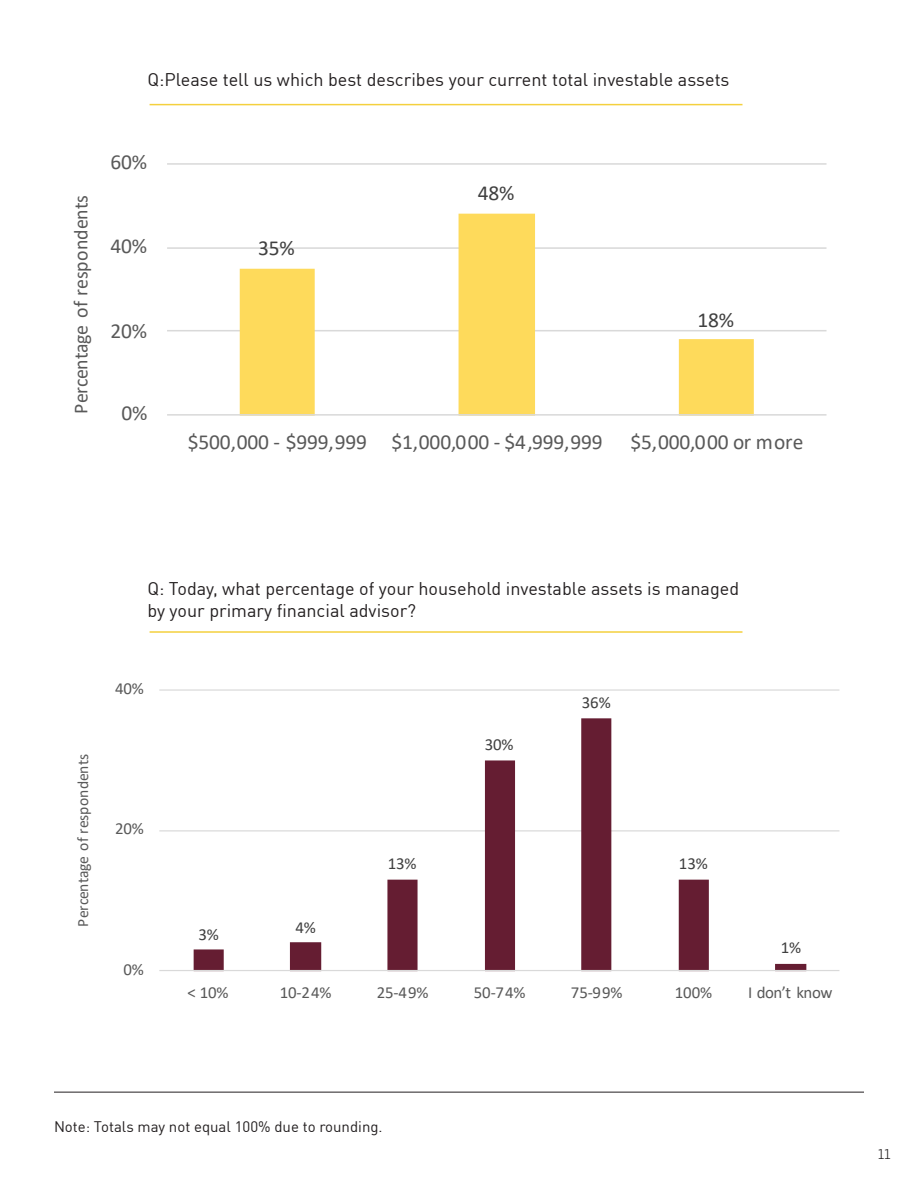
<style>
.page{position:relative;width:918px;height:1188px;background:#fff}
.page>*{position:absolute;margin:0;border:0;box-sizing:border-box;transform-origin:0 0}
.t1{font:21.45px "Calibri";letter-spacing:-.005em;color:#595959}
.t2{font:21.45px "Calibri";color:#404040}
.t3{font:19.95px "Calibri";color:#595959}
.t4{font:18px/21.6px "DINOT";color:#231f20}
.t5{font:16.8px "Calibri";letter-spacing:-.005em;color:#595959}
.t6{font:16.8px "Calibri";letter-spacing:-.005em;color:#404040}
.t7{font:15.6px "Calibri";color:#595959}
.t8{font:15px "DINOT";color:#231f20}
.t9{font:15px "Archer";color:#231f20}
</style>
<div class="page">
<hr style="left:167px;top:330px;width:660px;height:1px;background:#d9d9d9">
<hr style="left:167px;top:247px;width:660px;height:2px;background:#d9d9d9">
<hr style="left:167px;top:163px;width:660px;height:2px;background:#d9d9d9">
<svg style="left:240px;top:214px;width:514px;height:200px"></svg>
<hr style="left:167px;top:414px;width:660px;height:2px;background:#d9d9d9">
<hr style="left:150px;top:104px;width:592px;height:1px;background:#f4d03d">
<hr style="left:159px;top:830px;width:680px;height:1px;background:#d9d9d9">
<hr style="left:159px;top:689px;width:680px;height:2px;background:#d9d9d9">
<svg style="left:194px;top:718px;width:612px;height:252px"></svg>
<hr style="left:159px;top:970px;width:680px;height:1px;background:#d9d9d9">
<hr style="left:150px;top:631px;width:592px;height:2px;background:#f4d03d">
<hr style="left:54px;top:1092px;width:810px;height:1px;background:#231f20">
<p class="t4" style="left:147px;top:67px;width:584px">Q:Please tell us which best describes your current total investable assets</p>
<p class="t3" style="left:67px;top:414px;width:220px;rotate:-90deg">Percentage of respondents</p>
<p class="t1" style="left:111px;top:147px;width:38px">60%</p>
<p class="t1" style="left:111px;top:231px;width:38px">40%</p>
<p class="t1" style="left:111px;top:316px;width:38px">20%</p>
<p class="t1" style="left:121px;top:398px;width:28px">0%</p>
<p class="t2" style="left:258px;top:233px;width:38px">35%</p>
<p class="t2" style="left:478px;top:178px;width:38px">48%</p>
<p class="t2" style="left:698px;top:305px;width:38px">18%</p>
<p class="t1" style="left:188px;top:427px;width:416px">$500,000 - $999,999 $1,000,000 - $4,999,999</p>
<p class="t1" style="left:631px;top:427px;width:174px">$5,000,000 or more</p>
<p class="t4" style="left:147px;top:576px;width:593px">Q: Today, what percentage of your household investable assets is managed by your primary financial advisor?</p>
<p class="t7" style="left:72px;top:927px;width:174px;rotate:-90deg">Percentage of respondents</p>
<p class="t5" style="left:115px;top:677px;width:30px">40%</p>
<p class="t5" style="left:115px;top:817px;width:30px">20%</p>
<p class="t5" style="left:124px;top:958px;width:22px">0%</p>
<p class="t6" style="left:198px;top:923px;width:22px">3%</p>
<p class="t6" style="left:295px;top:915px;width:22px">4%</p>
<p class="t6" style="left:388px;top:852px;width:30px">13%</p>
<p class="t6" style="left:485px;top:732px;width:30px">30%</p>
<p class="t6" style="left:582px;top:690px;width:30px">36%</p>
<p class="t6" style="left:679px;top:852px;width:30px">13%</p>
<p class="t6" style="left:781px;top:936px;width:22px">1%</p>
<p class="t5" style="left:188px;top:980px;width:42px">&lt; 10%</p>
<p class="t5" style="left:280px;top:980px;width:53px">10-24%</p>
<p class="t5" style="left:377px;top:980px;width:53px">25-49%</p>
<p class="t5" style="left:474px;top:980px;width:53px">50-74%</p>
<p class="t5" style="left:571px;top:980px;width:53px">75-99%</p>
<p class="t5" style="left:675px;top:980px;width:39px">100%</p>
<p class="t5" style="left:748px;top:980px;width:86px">I don’t know</p>
<p class="t8" style="left:54px;top:1115px;width:330px">Note: Totals may not equal 100% due to rounding.</p>
<p class="t9" style="left:878px;top:1144px;width:14px">11</p>
</div>
